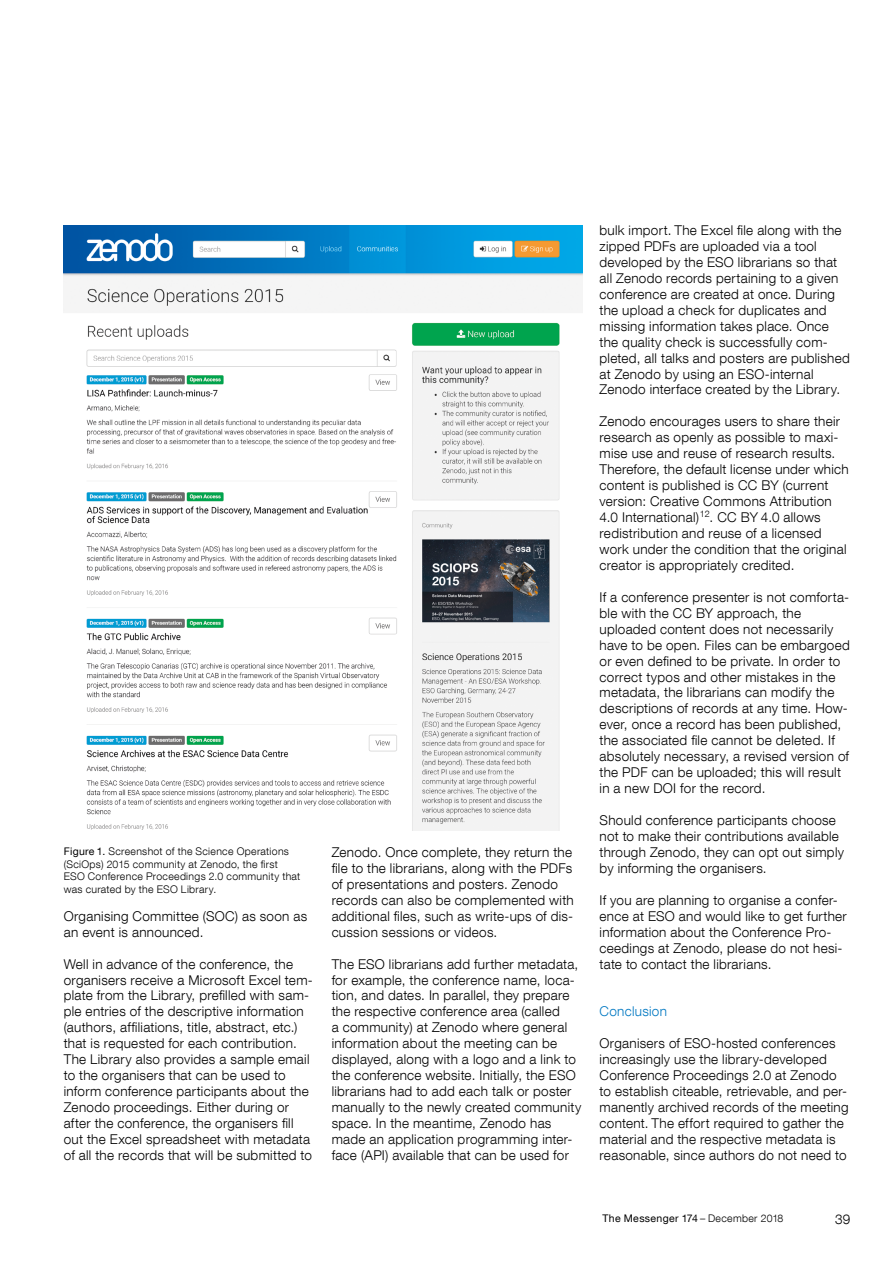
<style>
.page{position:relative;width:893px;height:1263px;background:#fff}
.page>*{position:absolute;margin:0;border:0;box-sizing:border-box;transform-origin:0 0}
._45_9pt{font:300 13.5px/15.9px "Helvetica Neue LT Com";letter-spacing:.02em;color:#000}
._45_9pt_blue{font:300 13.5px "Helvetica Neue LT Com";letter-spacing:.02em;color:#0078c2}
.t1{font:300 10.5px/12.8px "Helvetica Neue LT Com";letter-spacing:.03em;color:#000}
.t2{font:10.5px "Helvetica Neue LT Com";letter-spacing:.03em;color:#000}
.s1{font-weight:400}
.s2{font-weight:300}
</style>
<div class="page">
<img style="left:64px;top:225px;width:519px;height:606px">
<p class="t1" style="left:64px;top:844px;width:238px"><span class="s1">Figure 1.</span> Screenshot of the Science Operations (SciOps) 2015 community at Zenodo, the first ESO Conference Proceedings 2.0 community that was curated by the ESO Library.</p>
<p class="_45_9pt" style="left:64px;top:908px;width:245px">Organising Committee (SOC) as soon as an event is announced.</p>
<p class="_45_9pt" style="left:64px;top:955px;width:250px">Well in advance of the conference, the organisers receive a Microsoft Excel tem&shy;plate from the Library, prefilled with sam&shy;ple entries of the descriptive information (authors, affiliations, title, abstract, etc.) that is requested for each contribution.<br>The Library also provides a sample email to the organisers that can be used to inform conference participants about the Zenodo proceedings. Either during or after the conference, the organisers fill out the Excel spreadsheet with metadata of all the records that will be submitted to</p>
<p class="_45_9pt" style="left:332px;top:844px;width:244px">Zenodo. Once complete, they return the file to the librarians, along with the PDFs of presentations and posters. Zenodo records can also be complemented with additional files, such as write-ups of dis&shy;cussion sessions or videos.</p>
<p class="_45_9pt" style="left:332px;top:955px;width:251px">The ESO librarians add further metadata, for example, the conference name, loca&shy;tion, and dates. In parallel, they prepare the respective conference area (called<br>a community) at Zenodo where general information about the meeting can be displayed, along with a logo and a link to the conference website. Initially, the ESO librarians had to add each talk or poster manually to the newly created community space. In the meantime, Zenodo has made an application programming inter&shy;face (API) available that can be used for</p>
<p class="_45_9pt" style="left:600px;top:222px;width:252px">bulk import. The Excel file along with the zipped PDFs are uploaded via a tool developed by the ESO librarians so that all Zenodo records pertaining to a given conference are created at once. During the upload a check for duplicates and missing information takes place. Once the quality check is successfully com&shy;pleted, all talks and posters are published at Zenodo by using an ESO-internal Zenodo interface created by the Library.</p>
<p class="_45_9pt" style="left:600px;top:413px;width:251px">Zenodo encourages users to share their research as openly as possible to maxi&shy;mise use and reuse of research results.<br>Therefore, the default license under which content is published is CC BY (current version: Creative Commons Attribution 4.0 International)<sup>12</sup>. CC BY 4.0 allows redistribution and reuse of a licensed work under the condition that the original creator is appropriately credited.</p>
<p class="_45_9pt" style="left:600px;top:589px;width:252px">If a conference presenter is not comforta&shy;ble with the CC BY approach, the uploaded content does not necessarily have to be open. Files can be embargoed or even defined to be private. In order to correct typos and other mistakes in the metadata, the librarians can modify the descriptions of records at any time. How&shy;ever, once a record has been published, the associated file cannot be deleted. If absolutely necessary, a revised version of the PDF can be uploaded; this will result in a new DOI for the record.</p>
<p class="_45_9pt" style="left:600px;top:812px;width:246px">Should conference participants choose not to make their contributions available through Zenodo, they can opt out simply by informing the organisers.</p>
<p class="_45_9pt" style="left:600px;top:892px;width:249px">If you are planning to organise a confer&shy;ence at ESO and would like to get further information about the Conference Pro&shy;ceedings at Zenodo, please do not hesi&shy;tate to contact the librarians.</p>
<p class="_45_9pt_blue" style="left:600px;top:1003px;width:69px">Conclusion</p>
<p class="_45_9pt" style="left:600px;top:1035px;width:251px">Organisers of ESO-hosted conferences increasingly use the library-developed Conference Proceedings 2.0 at Zenodo to establish citeable, retrievable, and per&shy;manently archived records of the meeting content. The effort required to gather the material and the respective metadata is reasonable, since authors do not need to</p>
<p class="t2" style="left:603px;top:1211px;width:182px">The Messenger 174 <span class="s2">– December 2018</span></p>
<p class="_45_9pt" style="left:835px;top:1211px;width:17px">39</p>
</div>
